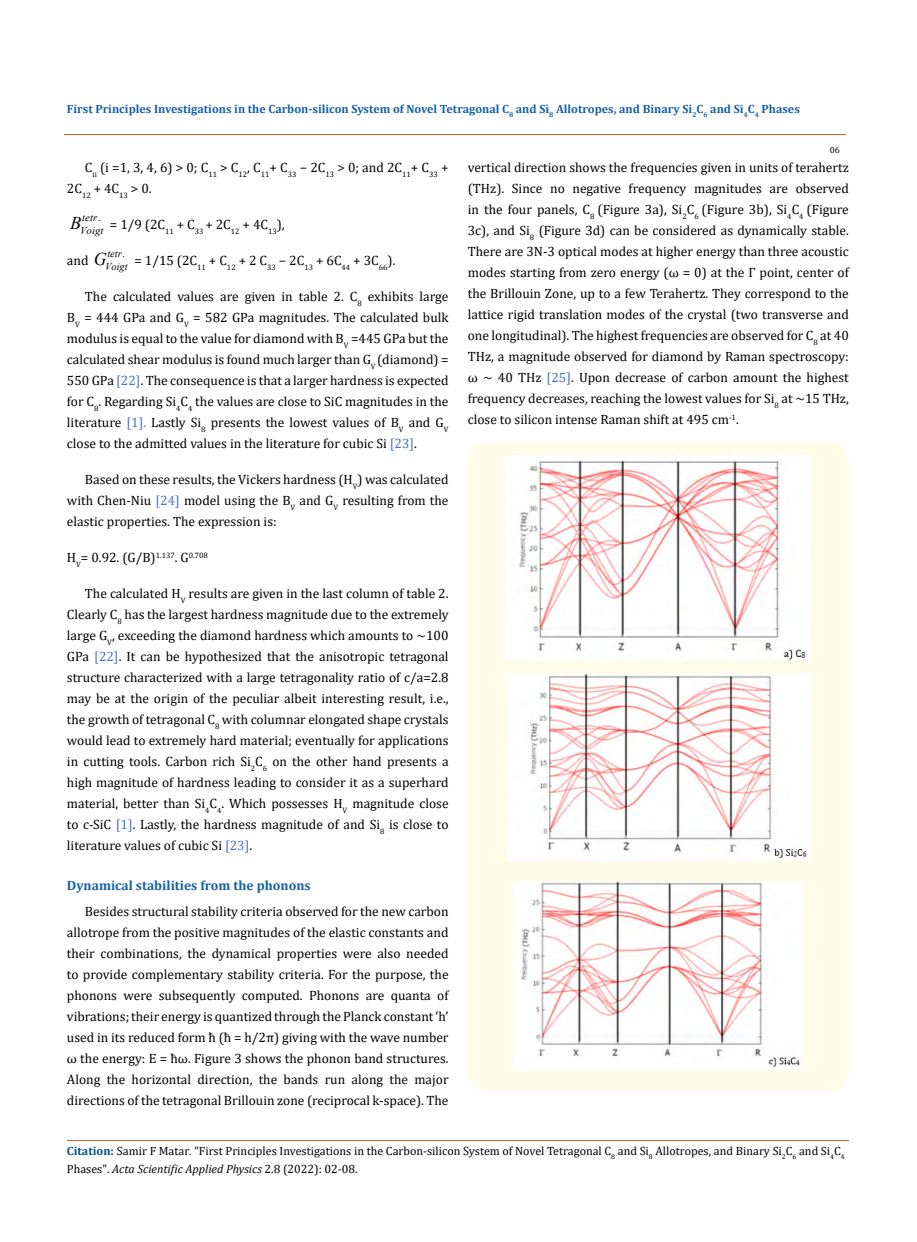
<style>
.page{position:relative;width:917px;height:1242px;background:#fff}
.page>*{position:absolute;margin:0;border:0;box-sizing:border-box;transform-origin:0 0}
.t1{font:13.5px/21px "Cambria";color:#000;text-align:justify}
.t2{font:700 13.5px "Cambria";color:#1560a6}
.t3{font:12px/18px "Cambria";color:#000}
.t4{font:700 12px "Cambria";color:#1560a6}
.t5{font:italic 10.5px "Times New Roman";color:#000}
.t6{font:9px "Cambria";color:#000}
.s1{font-style:normal}
.s2{font-family:"Times New Roman";font-style:italic;font-size:18px}
.s3{color:#4472c4}
.s4{font-weight:700;color:#035089}
.s5{font-style:italic}
</style>
<div class="page">
<div style="left:468px;top:443px;width:380px;height:648px;background:#fffde9;border-radius:18px"></div>
<img style="left:506px;top:456px;width:304px;height:204px">
<img style="left:507px;top:674px;width:303px;height:187px">
<img style="left:513px;top:881px;width:289px;height:190px">
<hr style="left:64px;top:135px;width:781px;height:1px;background:#e05d1a">
<hr style="left:67px;top:1140px;width:781px;height:1px;background:#e05d1a">
<p class="t4" style="left:67px;top:100px;width:734px">First Principles Investigations in the Carbon-silicon System of Novel Tetragonal C<sub>8</sub> and Si<sub>8</sub> Allotropes, and Binary Si<sub>2</sub>C<sub>6</sub> and Si<sub>4</sub>C<sub>4</sub> Phases</p>
<p class="t6" style="left:829px;top:145px;width:11px">06</p>
<p class="t1" style="left:67px;top:157px;width:383px;text-indent:18px">C<sub>ii</sub> (i =1, 3, 4, 6) &gt; 0; C<sub>11</sub> &gt; C<sub>12</sub>, C<sub>11</sub>+ C<sub>33</sub> − 2C<sub>13</sub> &gt; 0; and 2C<sub>11</sub>+ C<sub>33</sub> +<br>2C<sub>12</sub> + 4C<sub>13</sub> &gt; 0.</p>
<p class="t5" style="left:82px;top:211px;width:20px">tetr<span class="s1">.</span></p>
<p class="t1" style="left:70px;top:214px;width:216px"><span class="s2">B</span><sub>Voigt</sub> = 1/9 (2C<sub>11</sub> + C<sub>33</sub> + 2C<sub>12</sub> + 4C<sub>13</sub>),</p>
<p class="t1" style="left:67px;top:250px;width:330px">and <span class="s2">G</span><sub>Voigt</sub> = 1/15 (2C<sub>11</sub> + C<sub>12</sub> + 2 C<sub>33</sub> − 2C<sub>13</sub> + 6C<sub>44</sub> + 3C<sub>66</sub>).</p>
<p class="t5" style="left:107px;top:247px;width:19px">tetr<span class="s1">.</span></p>
<p class="t1" style="left:67px;top:286px;width:383px;text-indent:18px">The calculated values are given in table 2. C<sub>8</sub> exhibits large B<sub>V</sub> = 444 GPa and G<sub>V</sub> = 582 GPa magnitudes. The calculated bulk modulus is equal to the value for diamond with B<sub>V</sub> =445 GPa but the calculated shear modulus is found much larger than G<sub>V</sub> (diamond) = 550 GPa <span class="s3">[22]</span>. The consequence is that a larger hardness is expected for C<sub>8</sub>. Regarding Si<sub>4</sub>C<sub>4</sub> the values are close to SiC magnitudes in the literature <span class="s3">[1].</span> Lastly Si<sub>8</sub> presents the lowest values of B<sub>V</sub> and G<sub>V </sub>close to the admitted values in the literature for cubic Si <span class="s3">[23]</span>.</p>
<p class="t1" style="left:67px;top:469px;width:383px;text-indent:18px">Based on these results, the Vickers hardness (H<sub>V</sub>) was calculated with Chen-Niu <span class="s3">[24]</span> model using the B<sub>V</sub> and G<sub>V</sub> resulting from the elastic properties. The expression is:</p>
<p class="t1" style="left:67px;top:547px;width:142px">H<sub>V</sub>= 0.92. (G/B)<sup>1.137</sup>. G<sup>0.708</sup></p>
<p class="t1" style="left:67px;top:583px;width:383px;text-indent:18px">The calculated H<sub>V</sub> results are given in the last column of table 2.<br>Clearly C<sub>8</sub> has the largest hardness magnitude due to the extremely large G<sub>V</sub>, exceeding the diamond hardness which amounts to ~100<br>GPa <span class="s3">[22]</span>. It can be hypothesized that the anisotropic tetragonal structure characterized with a large tetragonality ratio of c/a=2.8 may be at the origin of the peculiar albeit interesting result, i.e., the growth of tetragonal C<sub>8</sub> with columnar elongated shape crystals would lead to extremely hard material; eventually for applications in cutting tools. Carbon rich Si<sub>2</sub>C<sub>6</sub> on the other hand presents a high magnitude of hardness leading to consider it as a superhard material, better than Si<sub>4</sub>C<sub>4</sub>. Which possesses H<sub>V</sub> magnitude close to c-SiC <span class="s3">[1]</span>. Lastly, the hardness magnitude of and Si<sub>8</sub> is close to literature values of cubic Si <span class="s3">[23]</span>.</p>
<p class="t2" style="left:67px;top:876px;width:245px">Dynamical stabilities from the phonons</p>
<p class="t1" style="left:67px;top:900px;width:383px;text-indent:18px">Besides structural stability criteria observed for the new carbon allotrope from the positive magnitudes of the elastic constants and their combinations, the dynamical properties were also needed to provide complementary stability criteria. For the purpose, the phonons were subsequently computed. Phonons are quanta of vibrations; their energy is quantized through the Planck constant ‘h’ used in its reduced form ћ (ћ = h/2π) giving with the wave number ω the energy: E = ћω. Figure 3 shows the phonon band structures.<br>Along the horizontal direction, the bands run along the major directions of the tetragonal Brillouin zone (reciprocal k-space). The</p>
<p class="t1" style="left:468px;top:157px;width:382px">vertical direction shows the frequencies given in units of terahertz (THz). Since no negative frequency magnitudes are observed in the four panels, C<sub>8</sub> (Figure 3a), Si<sub>2</sub>C<sub>6</sub> (Figure 3b), Si<sub>4</sub>C<sub>4</sub> (Figure 3c), and Si<sub>8</sub> (Figure 3d) can be considered as dynamically stable.<br>There are 3N-3 optical modes at higher energy than three acoustic modes starting from zero energy (ω = 0) at the Γ point, center of the Brillouin Zone, up to a few Terahertz. They correspond to the lattice rigid translation modes of the crystal (two transverse and one longitudinal). The highest frequencies are observed for C<sub>8</sub> at 40<br>THz, a magnitude observed for diamond by Raman spectroscopy: ω ~ 40 THz <span class="s3">[25]</span>. Upon decrease of carbon amount the highest frequency decreases, reaching the lowest values for Si<sub>8</sub> at ~15 THz, close to silicon intense Raman shift at 495 cm<sup>-1</sup>.</p>
<p class="t3" style="left:67px;top:1142px;width:779px"><span class="s4">Citation:</span> Samir F Matar<span class="s5">.</span> “First Principles Investigations in the Carbon-silicon System of Novel Tetragonal C<sub>8</sub> and Si<sub>8</sub> Allotropes, and Binary Si<sub>2</sub>C<sub>6</sub> and Si<sub>4</sub>C<sub>4<br></sub>Phases". <span class="s5">Acta Scientific Applied Physics</span> 2.8 (2022): 02-08.</p>
</div>
